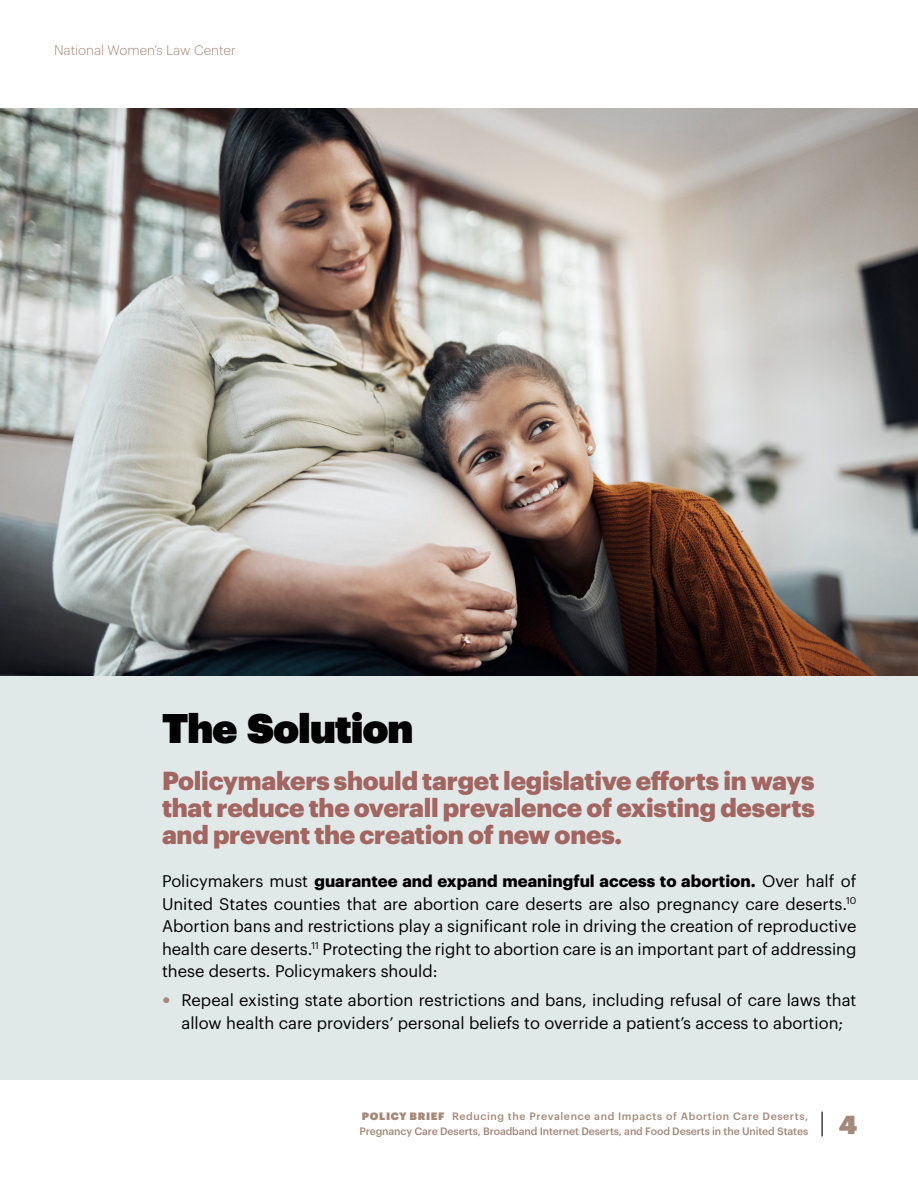
<style>
.page{position:relative;width:918px;height:1188px;background:#fff}
.page>*{position:absolute;margin:0;border:0;box-sizing:border-box;transform-origin:0 0}
.t1{font:40.5px "Graphik Super";letter-spacing:-.02em;color:#000}
.t2{font:900 25.5px/27px "Graphik";letter-spacing:-.01em;color:#a26560;text-align:justify}
.t3{font:25.5px "Graphik Super";color:#a48879}
.t4{font:16.5px/22.5px "Graphik";color:#000;text-align:justify}
.t5{font:300 13.5px "Graphik";color:#a48879}
.t6{font:500 10.5px/15px "Graphik";letter-spacing:-.005em;color:#a48879}
.s1{font-weight:700}
.s2{font-size:25.5px;color:#a48879}
.s3{font-family:"Graphik Super";font-weight:400}
</style>
<div class="page">
<svg style="left:822px;top:1112px;width:1px;height:24px"></svg>
<div style="left:0;top:108px;width:918px;height:972px;background:#e1e8e8"></div>
<img style="left:0;top:108px;width:918px;height:567px">
<p class="t5" style="left:54px;top:41px;width:183px">National Women’s Law Center</p>
<h1 class="t1" style="left:162px;top:696px;width:253px">The Solution</h1>
<h2 class="t2" style="left:162px;top:765px;width:654px">Policymakers should target legislative efforts in ways that reduce the overall prevalence of existing deserts and prevent the creation of new ones.</h2>
<p class="t4" style="left:162px;top:868px;width:696px">Policymakers must <span class="s1">guarantee and expand meaningful access to abortion.</span> Over half of United States counties that are abortion care deserts are also pregnancy care deserts.<sup>10<br></sup>Abortion bans and restrictions play a significant role in driving the creation of reproductive health care deserts.<sup>11</sup> Protecting the right to abortion care is an important part of addressing these deserts. Policymakers should:</p>
<p class="t4" style="left:162px;top:988px;width:696px;text-align:center"><span class="s2">•</span> Repeal existing state abortion restrictions and bans, including refusal of care laws that allow health care providers’ personal beliefs to override a patient’s access to abortion;</p>
<p class="t6" style="left:359px;top:1108px;width:450px"><span class="s3">POLICY BRIEF</span> Reducing the Prevalence and Impacts of Abortion Care Deserts,<br>Pregnancy Care Deserts, Broadband Internet Deserts, and Food Deserts in the United States</p>
<h2 class="t3" style="left:839px;top:1104px;width:20px">4</h2>
</div>
